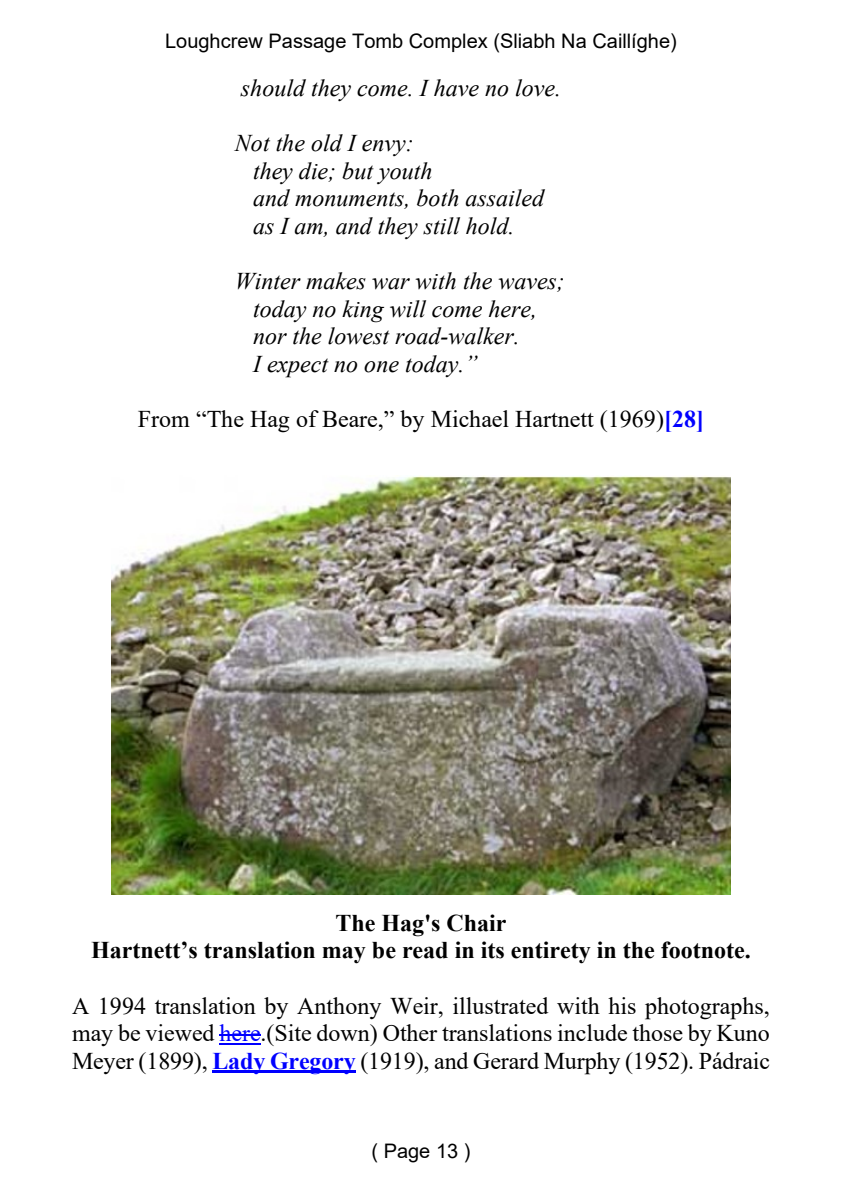
<style>
.page{position:relative;width:842px;height:1191px;background:#fff}
.page>*{position:absolute;margin:0;border:0;box-sizing:border-box;transform-origin:0 0}
.t1{font:24px/27.6px "Times New Roman";color:#000;text-align:justify}
.t2{font:italic 24px/27.6px "Times New Roman";color:#000}
.t3{font:700 24px/27.6px "Times New Roman";color:#000;text-align:center}
.t4{font:20px "Arial";color:#000}
.s1{font-weight:700;color:#00f}
.s2{color:#00f}
</style>
<div class="page">
<hr style="left:219px;top:1043px;width:42px;height:1px;background:#00f">
<hr style="left:219px;top:1034px;width:42px;height:2px;background:#00f">
<hr style="left:212px;top:1070px;width:144px;height:2px;background:#00f">
<img style="left:111px;top:475px;width:620px;height:419px">
<p class="t4" style="left:165px;top:34px;width:513px">Loughcrew Passage Tomb Complex (Sliabh Na Caillíghe)</p>
<p class="t2" style="left:241px;top:76px;width:322px">should they come. I have no love.</p>
<p class="t2" style="left:253px;top:132px;width:293px;text-indent:-18px">Not the old I envy:<br>they die; but youth<br>and monuments, both assailed as I am, and they still hold.</p>
<p class="t2" style="left:253px;top:270px;width:313px;text-indent:-18px">Winter makes war with the waves; today no king will come here, nor the lowest road-walker.<br>I expect no one today.”</p>
<p class="t1" style="left:138px;top:407px;width:568px">From “The Hag of Beare,” by Michael Hartnett (1969)<span class="s1">[28]</span></p>
<p class="t3" style="left:91px;top:911px;width:661px">The Hag's Chair<br>Hartnett’s translation may be read in its entirety in the footnote.</p>
<p class="t1" style="left:72px;top:994px;width:699px">A 1994 translation by Anthony Weir, illustrated with his photographs, may be viewed <span class="s2">here</span>.(Site down) Other translations include those by Kuno Meyer (1899), <span class="s1">Lady Gregory</span> (1919), and Gerard Murphy (1952). Pádraic</p>
<p class="t4" style="left:371px;top:1143px;width:101px">( Page 13 )</p>
</div>
